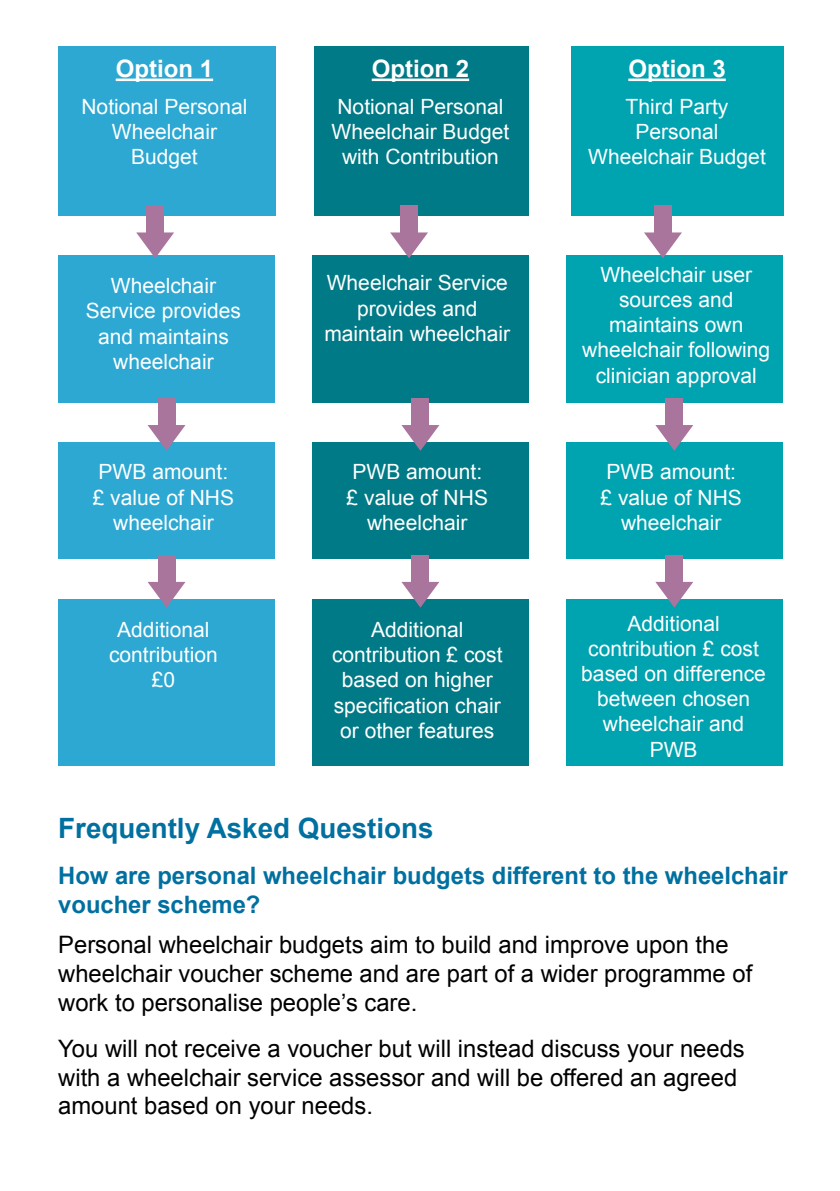
<style>
.page{position:relative;width:840px;height:1191px;background:#fff}
.page>*{position:absolute;margin:0;border:0;box-sizing:border-box;transform-origin:0 0}
.t1{font:700 28px "Arial";color:#0070a1}
.t2{font:24px/28.8px "Arial";color:#000}
.t3{font:700 24px/28.8px "Arial";color:#0070a1}
.t4{font:700 24px "Arial";color:#fff}
.t5{font:21px/25.2px "Arial";color:#fff;text-align:center}
</style>
<div class="page">
<div style="left:58px;top:46px;width:218px;height:170px;background:#2ca8d2"></div>
<hr style="left:116px;top:79px;width:97px;height:2px;background:#fff">
<div style="left:314px;top:46px;width:214px;height:170px;background:#007a86"></div>
<hr style="left:371px;top:79px;width:98px;height:2px;background:#fff">
<div style="left:570px;top:46px;width:212px;height:170px;background:#00a3b0"></div>
<hr style="left:628px;top:79px;width:97px;height:2px;background:#fff">
<div style="left:58px;top:256px;width:217px;height:147px;background:#2ca8d2"></div>
<div style="left:312px;top:256px;width:216px;height:147px;background:#007a86"></div>
<div style="left:565px;top:256px;width:217px;height:147px;background:#00a3b0"></div>
<div style="left:58px;top:442px;width:217px;height:117px;background:#2ca8d2"></div>
<div style="left:312px;top:442px;width:216px;height:117px;background:#007a86"></div>
<div style="left:565px;top:442px;width:217px;height:117px;background:#00a3b0"></div>
<div style="left:58px;top:599px;width:217px;height:166px;background:#2ca8d2"></div>
<div style="left:312px;top:599px;width:216px;height:166px;background:#007a86"></div>
<div style="left:565px;top:599px;width:217px;height:166px;background:#00a3b0"></div>
<div style="left:146px;top:205px;width:18px;height:34px;background:#aa759d"></div>
<svg style="left:136px;top:232px;width:38px;height:26px"></svg>
<div style="left:400px;top:205px;width:17px;height:34px;background:#aa759d"></div>
<svg style="left:390px;top:232px;width:38px;height:26px"></svg>
<div style="left:654px;top:205px;width:17px;height:34px;background:#aa759d"></div>
<svg style="left:643px;top:232px;width:38px;height:26px"></svg>
<div style="left:158px;top:398px;width:17px;height:34px;background:#aa759d"></div>
<svg style="left:147px;top:425px;width:38px;height:26px"></svg>
<div style="left:411px;top:398px;width:18px;height:34px;background:#aa759d"></div>
<svg style="left:401px;top:425px;width:38px;height:26px"></svg>
<div style="left:665px;top:398px;width:17px;height:34px;background:#aa759d"></div>
<svg style="left:655px;top:425px;width:38px;height:26px"></svg>
<div style="left:158px;top:555px;width:17px;height:33px;background:#aa759d"></div>
<svg style="left:147px;top:582px;width:38px;height:25px"></svg>
<div style="left:411px;top:555px;width:18px;height:33px;background:#aa759d"></div>
<svg style="left:401px;top:582px;width:38px;height:25px"></svg>
<div style="left:665px;top:555px;width:17px;height:33px;background:#aa759d"></div>
<svg style="left:655px;top:582px;width:38px;height:25px"></svg>
<p class="t4" style="left:116px;top:53px;width:99px">Option 1</p>
<p class="t5" style="left:81px;top:94px;width:167px">Notional Personal<br>Wheelchair<br>Budget</p>
<p class="t4" style="left:371px;top:53px;width:99px">Option 2</p>
<p class="t5" style="left:331px;top:94px;width:179px">Notional Personal<br>Wheelchair Budget with Contribution</p>
<p class="t4" style="left:628px;top:53px;width:99px">Option 3</p>
<p class="t5" style="left:588px;top:94px;width:179px">Third Party<br>Personal<br>Wheelchair Budget</p>
<p class="t5" style="left:86px;top:273px;width:157px">Wheelchair<br>Service provides and maintains wheelchair</p>
<p class="t5" style="left:324px;top:270px;width:187px">Wheelchair Service provides and maintain wheelchair</p>
<p class="t5" style="left:582px;top:262px;width:189px">Wheelchair user sources and maintains own wheelchair following clinician approval</p>
<p class="t5" style="left:93px;top:459px;width:143px">PWB amount: £ value of NHS wheelchair</p>
<p class="t5" style="left:346px;top:459px;width:143px">PWB amount: £ value of NHS wheelchair</p>
<p class="t5" style="left:600px;top:459px;width:143px">PWB amount: £ value of NHS wheelchair</p>
<p class="t5" style="left:109px;top:617px;width:110px">Additional contribution £0</p>
<p class="t5" style="left:332px;top:617px;width:172px">Additional contribution £ cost based on higher specification chair or other features</p>
<p class="t5" style="left:581px;top:611px;width:186px">Additional contribution £ cost based on difference between chosen wheelchair and<br>PWB</p>
<h1 class="t1" style="left:58px;top:810px;width:376px">Frequently Asked Questions</h1>
<p class="t3" style="left:58px;top:862px;width:730px">How are personal wheelchair budgets different to the wheelchair voucher scheme?</p>
<p class="t2" style="left:58px;top:930px;width:695px">Personal wheelchair budgets aim to build and improve upon the wheelchair voucher scheme and are part of a wider programme of work to personalise people’s care.</p>
<p class="t2" style="left:58px;top:1034px;width:687px">You will not receive a voucher but will instead discuss your needs with a wheelchair service assessor and will be offered an agreed amount based on your needs.</p>
</div>
